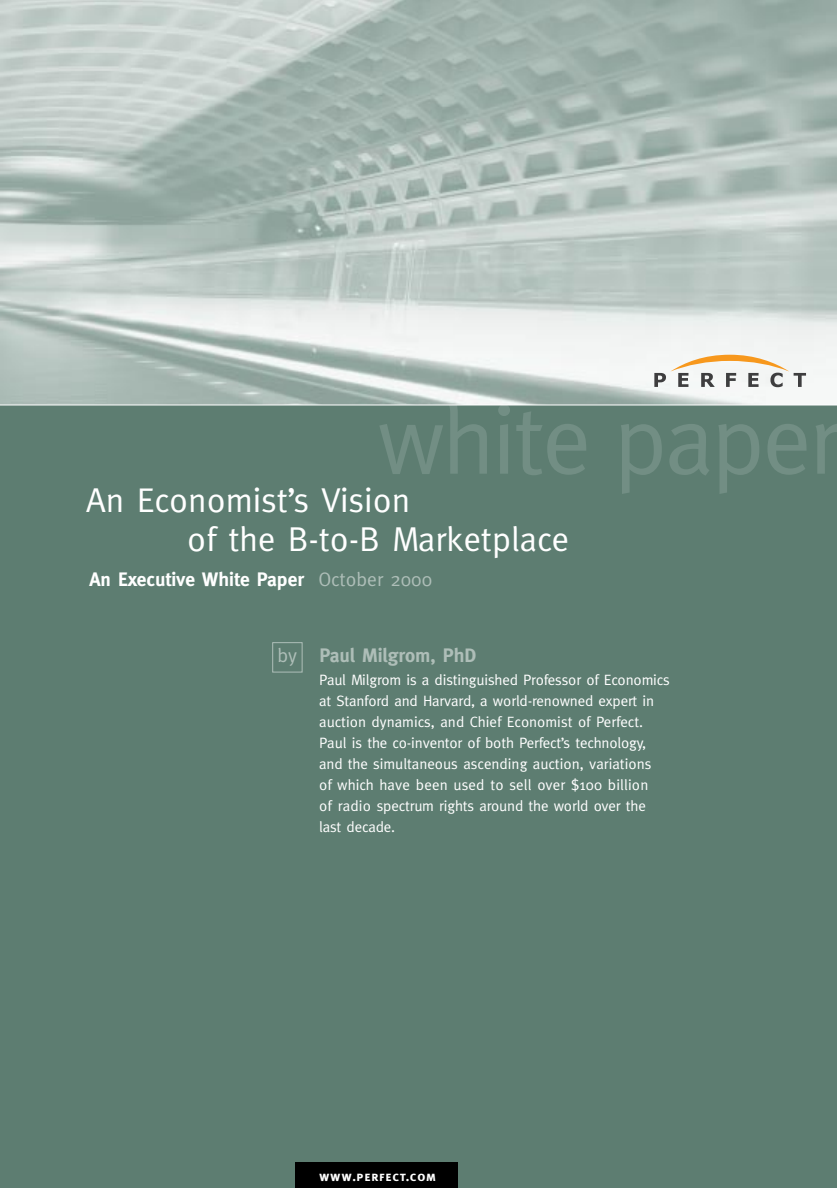
<style>
.page{position:relative;width:837px;height:1188px;background:#5d7d71}
.page>*{position:absolute;margin:0;border:0;box-sizing:border-box;transform-origin:0 0}
.t1{font:97.5px "Meta";letter-spacing:-.025em;color:#728e84}
.t2{font:34.5px/39px "Meta";color:#fff}
.t3{font:700 19.5px "Meta";color:#fff}
.t4{font:700 19.5px "Meta";color:#aebeb8}
.t5{font:15px/21px "Meta";letter-spacing:-.01em;color:#fff}
.t6{font:13.5px "Meta Bold Caps";letter-spacing:.055em;color:#fff}
.s1{font-weight:400;color:#aebeb8}
.s2{font-weight:400}
</style>
<div class="page">
<div style="left:272px;top:642px;width:31px;height:31px;border:1px solid #aebeb8"></div>
<div style="left:296px;top:1162px;width:162px;height:26px;background:#000"></div>
<img style="left:0;top:0;width:837px;height:405px">
<svg style="left:654px;top:355px;width:152px;height:32px;background:#dbd2c5"></svg>
<hr style="left:0;top:405px;width:837px;height:1px;background:#fff">
<h1 class="t1" style="left:377px;top:404px;width:464px">white paper</h1>
<h2 class="t2" style="left:187px;top:484px;width:383px;text-indent:-101px">An Economist’s Vision<br>of the B-to-B Marketplace</h2>
<h3 class="t3" style="left:89px;top:572px;width:344px">An Executive White Paper <span class="s1">October 2000</span></h3>
<h3 class="t4" style="left:278px;top:648px;width:200px"><span class="s2">by</span> Paul Milgrom, PhD</h3>
<p class="t5" style="left:319px;top:671px;width:352px">Paul Milgrom is a distinguished Professor of Economics at Stanford and Harvard, a world-renowned expert in auction dynamics, and Chief Economist of Perfect.<br>Paul is the co-inventor of both Perfect’s technology, and the simultaneous ascending auction, variations<br>of which have been used to sell over $100 billion<br>of radio spectrum rights around the world over the last decade.</p>
<p class="t6" style="left:319px;top:1169px;width:119px">www.perfect.com</p>
</div>
